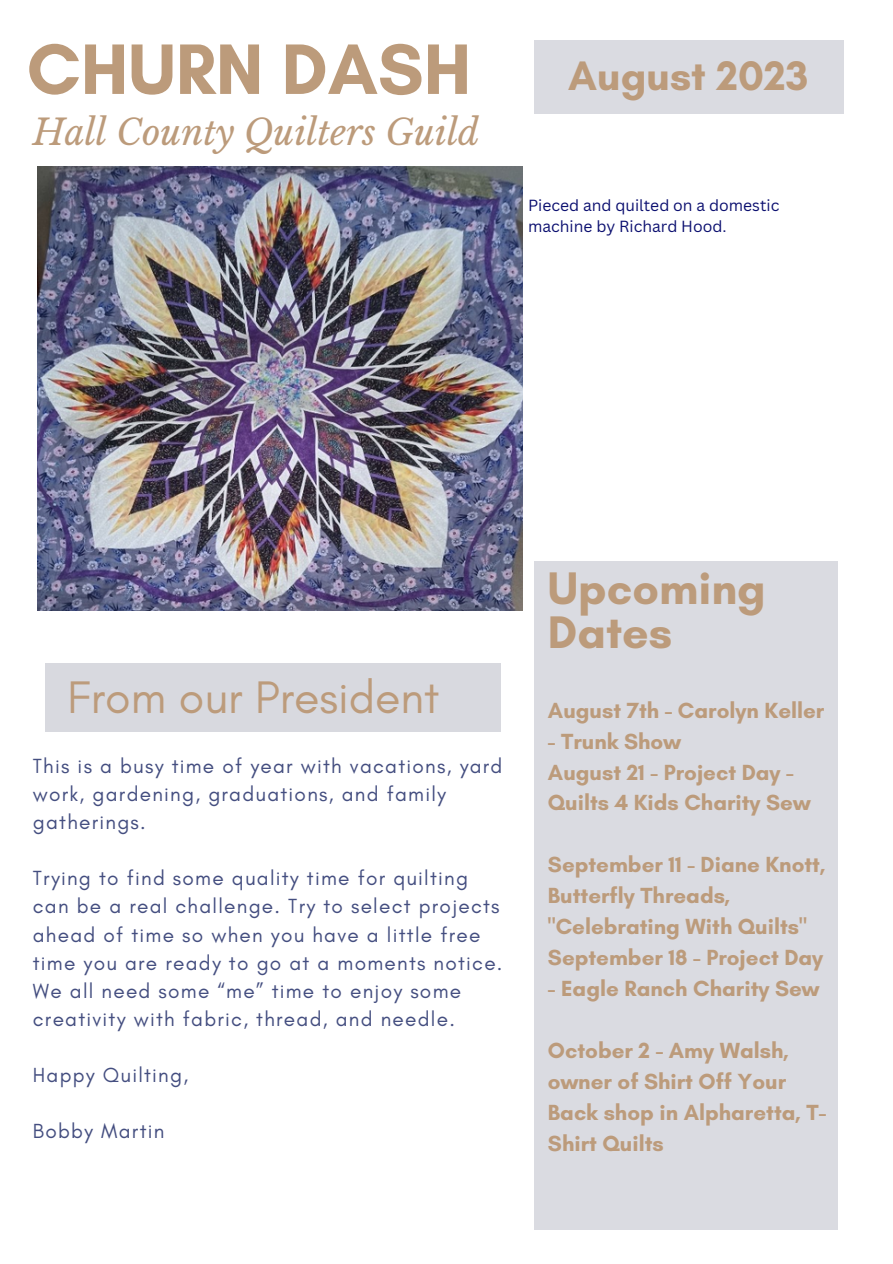
<style>
.page{position:relative;width:893px;height:1264px;background:#fff}
.page>*{position:absolute;margin:0;border:0;box-sizing:border-box;transform-origin:0 0}
.t1{font:700 72.75px "Glacial Indifference";color:#bc9b7b}
.t2{font:46.5px "Glacial Indifference";color:#bc9b7b}
.t3{font:700 46.5px/43.8px "Glacial Indifference";color:#bc9b7b}
.t4{font:700 42px "Glacial Indifference";color:#bc9b7b}
.t5{font:italic 35.1px "Libre Baskerville";color:#bc9b7b}
.t6{font:700 22.35px/30.9px "Glacial Indifference";color:#bc9b7b}
.t7{font:20.85px/28px "Glacial Indifference";letter-spacing:.06em;color:#444e80}
.t8{font:15.6px "Canva Sans";color:#0c1070}
</style>
<div class="page">
<div style="left:534px;top:40px;width:309px;height:73px;background:#dadbe1"></div>
<div style="left:534px;top:561px;width:303px;height:667px;background:#dadbe1"></div>
<div style="left:45px;top:663px;width:455px;height:68px;background:#d8d9df"></div>
<img style="left:38px;top:166px;width:484px;height:444px">
<p class="t1" style="left:27px;top:25px;width:446px">CHURN DASH</p>
<p class="t5" style="left:33px;top:111px;width:447px">Hall County Quilters Guild</p>
<p class="t4" style="left:568px;top:50px;width:241px">August 2023</p>
<p class="t8" style="left:528px;top:194px;width:253px">Pieced and quilted on a domestic</p>
<p class="t8" style="left:528px;top:216px;width:200px">machine by Richard Hood.</p>
<p class="t2" style="left:68px;top:668px;width:373px">From our President</p>
<p class="t7" style="left:33px;top:751px;width:471px">This is a busy time of year with vacations, yard work, gardening, graduations, and family gatherings.</p>
<p class="t7" style="left:33px;top:864px;width:471px">Trying to find some quality time for quilting can be a real challenge. Try to select projects ahead of time so when you have a little free time you are ready to go at a moments notice.<br>We all need some “me” time to enjoy some creativity with fabric, thread, and needle.</p>
<p class="t7" style="left:33px;top:1060px;width:157px">Happy Quilting,</p>
<p class="t7" style="left:33px;top:1116px;width:133px">Bobby Martin</p>
<p class="t3" style="left:548px;top:565px;width:219px">Upcoming<br>Dates</p>
<p class="t6" style="left:548px;top:694px;width:278px">August 7th - Carolyn Keller</p>
<p class="t6" style="left:548px;top:725px;width:134px">- Trunk Show</p>
<p class="t6" style="left:548px;top:756px;width:264px">August 21 - Project Day -<br>Quilts 4 Kids Charity Sew</p>
<p class="t6" style="left:548px;top:849px;width:279px">September 11 - Diane Knott,<br>Butterfly Threads, "Celebrating With Quilts"</p>
<p class="t6" style="left:548px;top:941px;width:277px">September 18 - Project Day</p>
<p class="t6" style="left:548px;top:972px;width:273px">- Eagle Ranch Charity Sew</p>
<p class="t6" style="left:548px;top:1034px;width:280px">October 2 - Amy Walsh, owner of Shirt Off Your<br>Back shop in Alpharetta, T-<br>Shirt Quilts</p>
</div>
